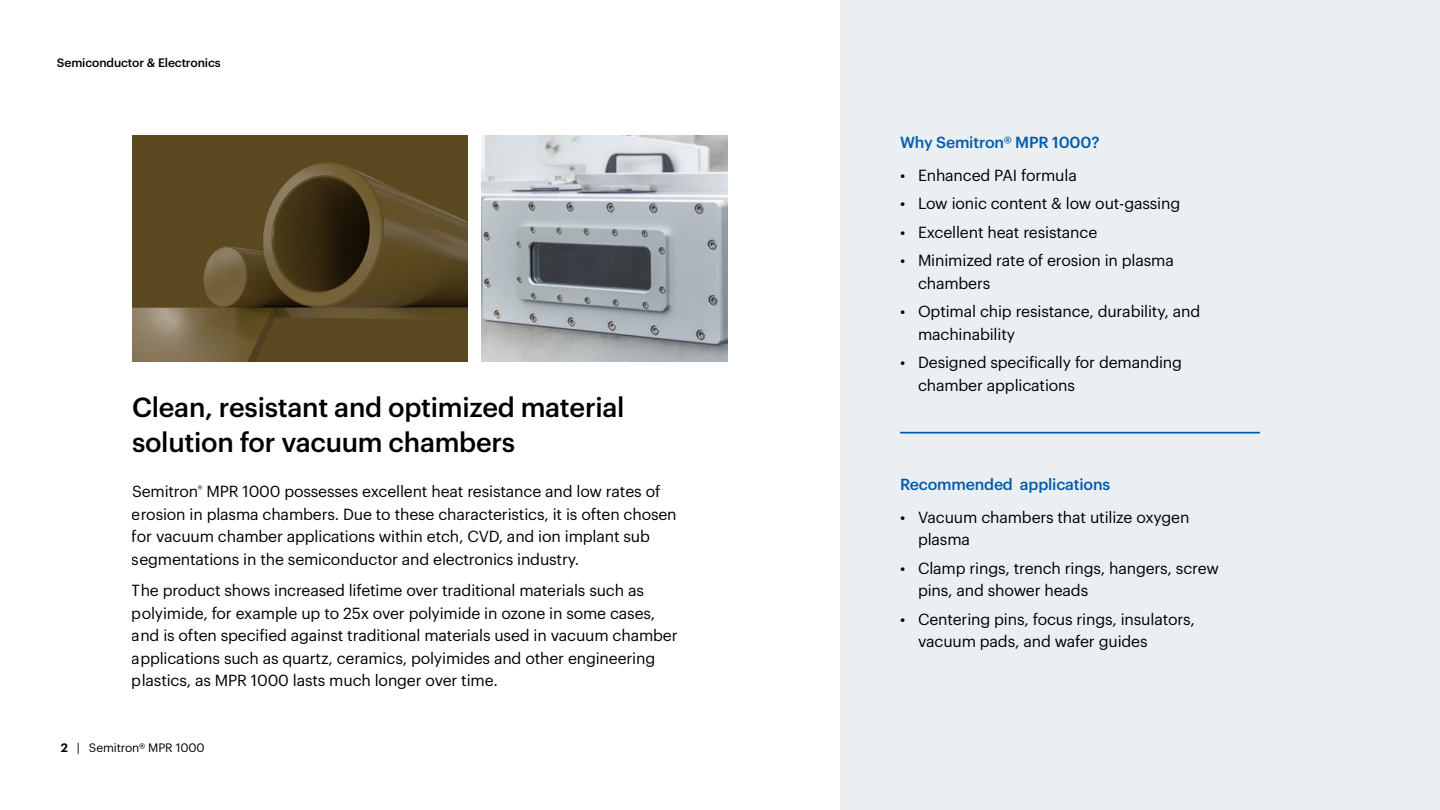
<style>
.page{position:relative;width:1440px;height:810px;background:#fff}
.page>*{position:absolute;margin:0;border:0;box-sizing:border-box;transform-origin:0 0}
.t1{font:500 27px/34.5px "Graphik";letter-spacing:-.01em;color:#000}
.t2{font:15.75px/22.5px "Graphik";letter-spacing:-.01em;color:#000}
.t3{font:500 15.75px "Graphik";letter-spacing:-.01em;color:#005bac}
.t4{font:500 12px "Graphik";letter-spacing:-.01em;color:#000}
.t5{font:12px "Graphik";letter-spacing:-.01em;color:#000}
.s1{font-weight:600}
</style>
<div class="page">
<div style="left:840px;top:0;width:600px;height:810px;background:#ebeff2"></div>
<hr style="left:900px;top:432px;width:360px;height:1px;background:#005bac">
<hr style="left:900px;top:433px;width:360px;height:1px;background:#005bac">
<img style="left:132px;top:135px;width:336px;height:226px">
<img style="left:482px;top:135px;width:246px;height:226px">
<p class="t4" style="left:57px;top:54px;width:165px">Semiconductor &amp; Electronics</p>
<h1 class="t1" style="left:132px;top:388px;width:494px">Clean, resistant and optimized material solution for vacuum chambers</h1>
<p class="t2" style="left:132px;top:479px;width:546px">Semitron<sup>®</sup> MPR 1000 possesses excellent heat resistance and low rates of erosion in plasma chambers. Due to these characteristics, it is often chosen for vacuum chamber applications within etch, CVD, and ion implant sub segmentations in the semiconductor and electronics industry.</p>
<p class="t2" style="left:132px;top:578px;width:547px">The product shows increased lifetime over traditional materials such as polyimide, for example up to 25x over polyimide in ozone in some cases, and is often specified against traditional materials used in vacuum chamber applications such as quartz, ceramics, polyimides and other engineering plastics, as MPR 1000 lasts much longer over time.</p>
<p class="t5" style="left:61px;top:739px;width:145px"><span class="s1">2</span> | Semitron® MPR 1000</p>
<p class="t3" style="left:900px;top:130px;width:201px">Why Semitron® MPR 1000?</p>
<p class="t2" style="left:900px;top:162px;width:178px">• Enhanced PAI formula</p>
<p class="t2" style="left:900px;top:191px;width:282px">• Low ionic content &amp; low out-gassing</p>
<p class="t2" style="left:900px;top:220px;width:199px">• Excellent heat resistance</p>
<p class="t2" style="left:918px;top:248px;width:257px;text-indent:-18px">• Minimized rate of erosion in plasma chambers</p>
<p class="t2" style="left:918px;top:299px;width:284px;text-indent:-18px">• Optimal chip resistance, durability, and machinability</p>
<p class="t2" style="left:918px;top:350px;width:266px;text-indent:-18px">• Designed specifically for demanding chamber applications</p>
<p class="t3" style="left:900px;top:472px;width:212px">Recommended applications</p>
<p class="t2" style="left:918px;top:504px;width:273px;text-indent:-18px">• Vacuum chambers that utilize oxygen plasma</p>
<p class="t2" style="left:918px;top:555px;width:302px;text-indent:-18px">• Clamp rings, trench rings, hangers, screw pins, and shower heads</p>
<p class="t2" style="left:918px;top:606px;width:279px;text-indent:-18px">• Centering pins, focus rings, insulators, vacuum pads, and wafer guides</p>
</div>
